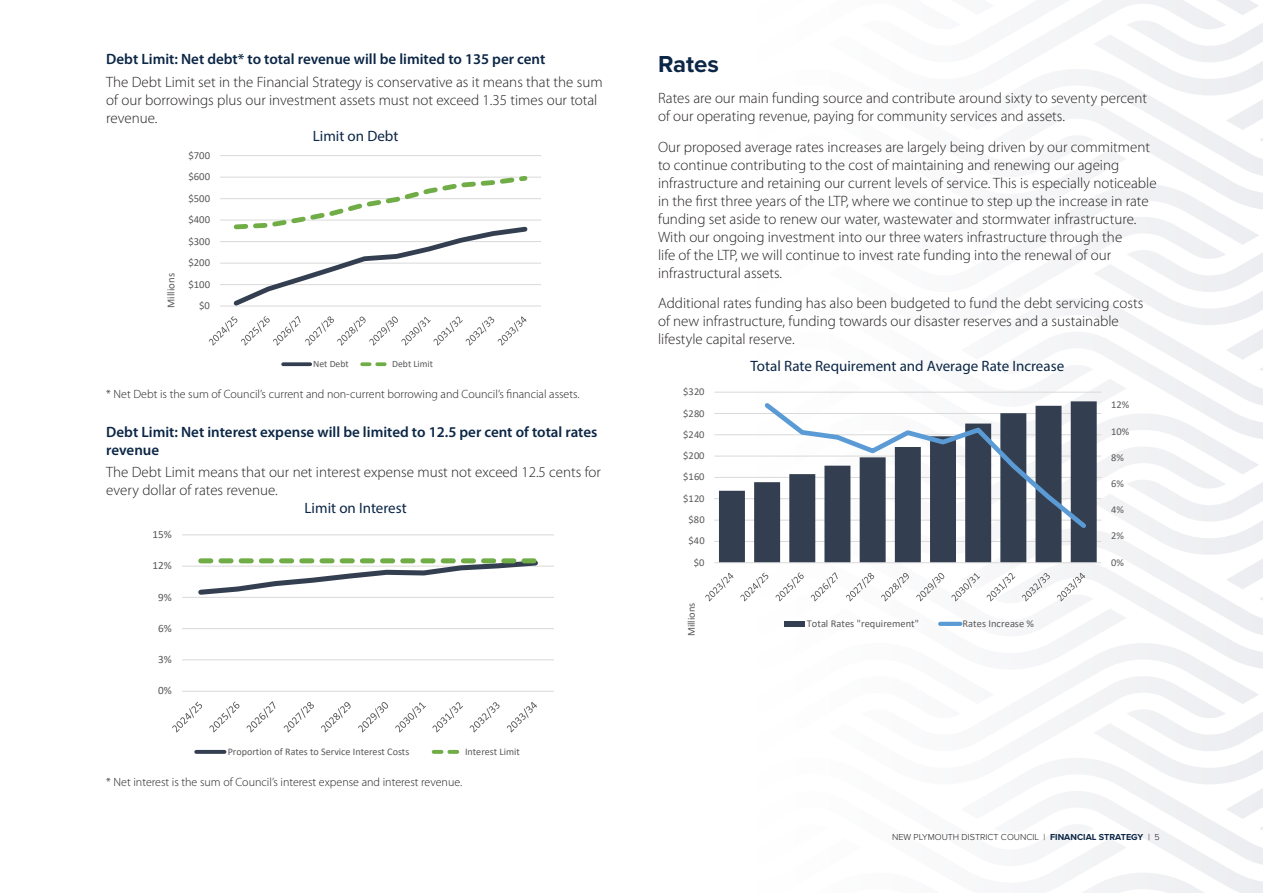
<style>
.page{position:relative;width:1263px;height:893px;background:#fff}
.page>*{position:absolute;margin:0;border:0;box-sizing:border-box;transform-origin:0 0}
.t1{font:700 24px "Proxima Nova";color:#0b2646}
.Body_Text{font:300 15px/18px "Myriad Pro";color:#231f20}
.Body_Text-2{font:600 15px/18px "Myriad Pro";color:#0b2646}
.Body_Text-3{font:15px "Myriad Pro";color:#0b2646}
.Body_Text-4{font:300 12px "Myriad Pro";color:#231f20}
.t2{font:11.25px "Calibri";color:#595959}
.t3{font:10.65px "Calibri";color:#595959}
.t4{font:10.5px "Calibri";color:#595959}
.t5{font:10.05px "Calibri";color:#595959}
.t6{font:9.6px "Calibri";color:#595959}
.t7{font:300 9px "Proxima Nova";color:#231f20}
.s1{font-weight:700;color:#0b2646}
</style>
<div class="page">
<hr style="left:220px;top:284px;width:321px;height:1px;background:#d9d9d9">
<hr style="left:220px;top:263px;width:321px;height:1px;background:#d9d9d9">
<hr style="left:220px;top:241px;width:321px;height:1px;background:#d9d9d9">
<hr style="left:220px;top:220px;width:321px;height:1px;background:#d9d9d9">
<hr style="left:220px;top:198px;width:321px;height:1px;background:#d9d9d9">
<hr style="left:220px;top:177px;width:321px;height:1px;background:#d9d9d9">
<hr style="left:220px;top:155px;width:321px;height:1px;background:#d9d9d9">
<hr style="left:220px;top:306px;width:321px;height:1px;background:#d9d9d9">
<svg style="left:230px;top:175px;width:300px;height:132px"></svg>
<svg style="left:209px;top:316px;width:318px;height:30px"></svg>
<svg style="left:283px;top:362px;width:27px;height:4px"></svg>
<svg style="left:362px;top:362px;width:25px;height:4px"></svg>
<hr style="left:182px;top:659px;width:372px;height:1px;background:#d9d9d9">
<hr style="left:182px;top:628px;width:372px;height:1px;background:#d9d9d9">
<hr style="left:182px;top:597px;width:372px;height:1px;background:#d9d9d9">
<hr style="left:182px;top:566px;width:372px;height:1px;background:#d9d9d9">
<hr style="left:182px;top:534px;width:372px;height:1px;background:#d9d9d9">
<hr style="left:182px;top:691px;width:372px;height:1px;background:#d9d9d9">
<svg style="left:195px;top:558px;width:346px;height:37px"></svg>
<svg style="left:172px;top:702px;width:30px;height:30px"></svg>
<svg style="left:209px;top:702px;width:30px;height:30px"></svg>
<svg style="left:247px;top:701px;width:28px;height:31px"></svg>
<svg style="left:284px;top:702px;width:30px;height:30px"></svg>
<svg style="left:321px;top:702px;width:30px;height:30px"></svg>
<svg style="left:358px;top:702px;width:30px;height:30px"></svg>
<svg style="left:395px;top:702px;width:31px;height:30px"></svg>
<svg style="left:432px;top:702px;width:31px;height:30px"></svg>
<svg style="left:470px;top:702px;width:29px;height:30px"></svg>
<svg style="left:507px;top:702px;width:30px;height:30px"></svg>
<svg style="left:196px;top:750px;width:29px;height:4px"></svg>
<svg style="left:434px;top:750px;width:26px;height:4px"></svg>
<hr style="left:714px;top:541px;width:387px;height:1px;background:#d9d9d9">
<hr style="left:714px;top:520px;width:387px;height:1px;background:#d9d9d9">
<hr style="left:714px;top:498px;width:387px;height:1px;background:#d9d9d9">
<hr style="left:714px;top:477px;width:387px;height:1px;background:#d9d9d9">
<hr style="left:714px;top:456px;width:387px;height:1px;background:#d9d9d9">
<hr style="left:714px;top:434px;width:387px;height:1px;background:#d9d9d9">
<hr style="left:714px;top:413px;width:387px;height:1px;background:#d9d9d9">
<hr style="left:714px;top:392px;width:387px;height:1px;background:#d9d9d9">
<svg style="left:719px;top:435px;width:21px;height:127px;fill:#333f50"></svg>
<hr style="left:714px;top:562px;width:387px;height:1px;background:#d9d9d9">
<svg style="left:705px;top:573px;width:28px;height:28px"></svg>
<svg style="left:740px;top:0;width:523px;height:893px"></svg>
<div style="left:784px;top:621px;width:21px;height:6px;background:#333f50"></div>
<hr style="left:940px;top:622px;width:20px;height:4px;background:#5b9bd5">
<p class="Body_Text-2" style="left:106px;top:50px;width:441px">Debt Limit: Net debt* to total revenue will be limited to 135 per cent</p>
<p class="Body_Text" style="left:106px;top:73px;width:498px">The Debt Limit set in the Financial Strategy is conservative as it means that the sum of our borrowings plus our investment assets must not exceed 1.35 times our total revenue.</p>
<p class="Body_Text-3" style="left:313px;top:126px;width:87px">Limit on Debt</p>
<p class="t3" style="left:188px;top:148px;width:23px">$700</p>
<p class="t3" style="left:188px;top:169px;width:23px">$600</p>
<p class="t3" style="left:188px;top:191px;width:23px">$500</p>
<p class="t3" style="left:188px;top:212px;width:23px">$400</p>
<p class="t3" style="left:188px;top:234px;width:23px">$300</p>
<p class="t3" style="left:163px;top:308px;width:36px;rotate:-90deg">Millions</p>
<p class="t3" style="left:188px;top:255px;width:23px">$200</p>
<p class="t3" style="left:188px;top:277px;width:23px">$100</p>
<p class="t3" style="left:199px;top:298px;width:12px">$0</p>
<p class="t6" style="left:313px;top:357px;width:37px">Net Debt</p>
<p class="t6" style="left:392px;top:357px;width:42px">Debt Limit</p>
<p class="Body_Text-4" style="left:106px;top:386px;width:475px">* Net Debt is the sum of Council’s current and non-current borrowing and Council’s financial assets.</p>
<p class="Body_Text-2" style="left:106px;top:422px;width:493px">Debt Limit: Net interest expense will be limited to 12.5 per cent of total rates revenue</p>
<p class="Body_Text" style="left:106px;top:463px;width:496px">The Debt Limit means that our net interest expense must not exceed 12.5 cents for every dollar of rates revenue.</p>
<p class="Body_Text-3" style="left:305px;top:499px;width:104px">Limit on Interest</p>
<p class="t2" style="left:152px;top:526px;width:21px">15%</p>
<p class="t2" style="left:152px;top:558px;width:21px">12%</p>
<p class="t2" style="left:158px;top:589px;width:15px">9%</p>
<p class="t2" style="left:158px;top:620px;width:15px">6%</p>
<p class="t2" style="left:158px;top:651px;width:15px">3%</p>
<p class="t2" style="left:158px;top:683px;width:15px">0%</p>
<p class="t5" style="left:228px;top:744px;width:183px">Proportion of Rates to Service Interest Costs</p>
<p class="t5" style="left:465px;top:744px;width:56px">Interest Limit</p>
<p class="Body_Text-4" style="left:106px;top:775px;width:357px">* Net interest is the sum of Council’s interest expense and interest revenue.</p>
<p class="t1" style="left:658px;top:46px;width:62px">Rates</p>
<p class="Body_Text" style="left:658px;top:89px;width:490px">Rates are our main funding source and contribute around sixty to seventy percent of our operating revenue, paying for community services and assets.</p>
<p class="Body_Text" style="left:658px;top:137px;width:500px">Our proposed average rates increases are largely being driven by our commitment to continue contributing to the cost of maintaining and renewing our ageing infrastructure and retaining our current levels of service. This is especially noticeable in the first three years of the LTP, where we continue to step up the increase in rate funding set aside to renew our water, wastewater and stormwater infrastructure.<br>With our ongoing investment into our three waters infrastructure through the<br>life of the LTP, we will continue to invest rate funding into the renewal of our infrastructural assets.</p>
<p class="Body_Text" style="left:658px;top:294px;width:487px">Additional rates funding has also been budgeted to fund the debt servicing costs of new infrastructure, funding towards our disaster reserves and a sustainable lifestyle capital reserve.</p>
<p class="Body_Text-3" style="left:750px;top:357px;width:315px">Total Rate Requirement and Average Rate Increase</p>
<p class="t4" style="left:683px;top:384px;width:23px">$320</p>
<p class="t4" style="left:683px;top:406px;width:23px">$280</p>
<p class="t4" style="left:683px;top:427px;width:23px">$240</p>
<p class="t4" style="left:683px;top:448px;width:23px">$200</p>
<p class="t4" style="left:683px;top:470px;width:23px">$160</p>
<p class="t4" style="left:683px;top:491px;width:23px">$120</p>
<p class="t4" style="left:689px;top:512px;width:18px">$80</p>
<p class="t4" style="left:689px;top:534px;width:18px">$40</p>
<p class="t4" style="left:694px;top:555px;width:12px">$0</p>
<p class="t4" style="left:684px;top:636px;width:35px;rotate:-90deg">Millions</p>
<p class="t4" style="left:1111px;top:397px;width:20px">12%</p>
<p class="t4" style="left:1111px;top:424px;width:20px">10%</p>
<p class="t4" style="left:1111px;top:450px;width:14px">8%</p>
<p class="t4" style="left:1111px;top:476px;width:14px">6%</p>
<p class="t4" style="left:1111px;top:502px;width:14px">4%</p>
<p class="t4" style="left:1111px;top:529px;width:14px">2%</p>
<p class="t4" style="left:807px;top:616px;width:114px">Total Rates "requirement"</p>
<p class="t4" style="left:962px;top:616px;width:73px">Rates Increase %</p>
<p class="t4" style="left:1111px;top:555px;width:14px">0%</p>
<p class="t7" style="left:892px;top:830px;width:269px">NEW PLYMOUTH DISTRICT COUNCIL | <span class="s1">FINANCIAL STRATEGY</span> | 5</p>
</div>
